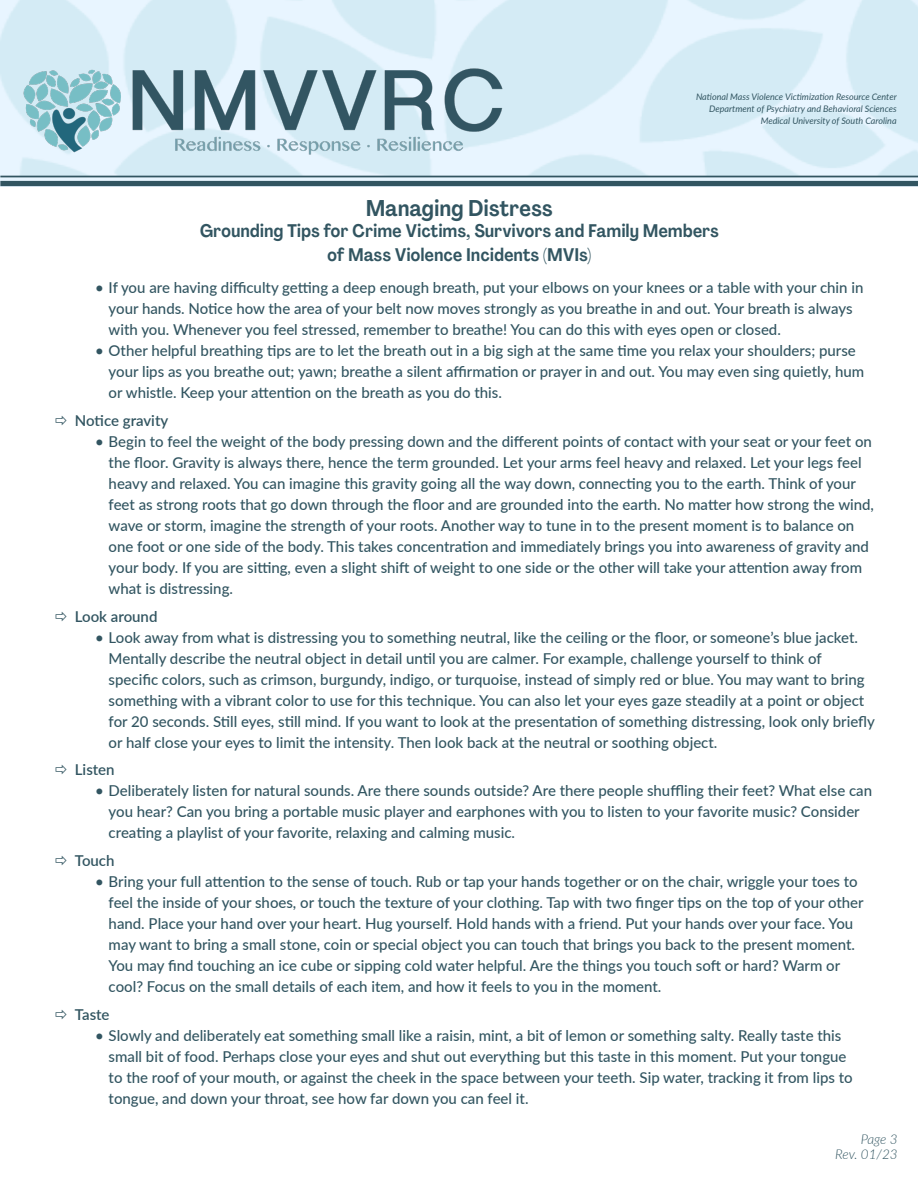
<style>
.page{position:relative;width:918px;height:1188px;background:#fff}
.page>*{position:absolute;margin:0;border:0;box-sizing:border-box;transform-origin:0 0}
.Tip_Sheet_Title{font:700 22.5px "Agrandir Text";letter-spacing:-.01em;color:#325561;scale:.96 1}
.Tip_Sheet_Title-2{font:700 18px/24px "Agrandir Text";letter-spacing:-.01em;color:#325561;text-align:center;scale:.96 1}
.t1{font:500 15px/21px "Lato";color:#325561}
.t2{font:600 15px "Lato";color:#325561}
.Tip_Sheet_Body_Copy{font:italic 300 13.5px "Lato";letter-spacing:-.005em;color:#325561}
.t3{font:italic 9px "Lato";color:#325561}
</style>
<div class="page">
<div style="left:0;top:0;width:918px;height:186px;background:linear-gradient(to right,#deecf6,#deecf6)"></div>
<img style="left:0;top:0;width:918px;height:176px">
<img style="left:19px;top:51px;width:497px;height:109px">
<hr style="left:0;top:176px;width:918px;height:1px;background:#325561">
<div style="left:0;top:181px;width:918px;height:5px;background:#325561"></div>
<p class="t3" style="left:696px;top:90px;width:202px">National Mass Violence Victimization Resource Center</p>
<p class="t3" style="left:709px;top:102px;width:189px">Department of Psychiatry and Behavioral Sciences</p>
<p class="t3" style="left:761px;top:114px;width:137px">Medical University of South Carolina</p>
<p class="Tip_Sheet_Title" style="left:366px;top:194px;width:197px">Managing Distress</p>
<p class="Tip_Sheet_Title-2" style="left:200px;top:219px;width:542px">Grounding Tips for Crime Victims, Survivors and Family Members of Mass Violence Incidents (MVIs)</p>
<p class="t1" style="left:109px;top:277px;width:756px;text-indent:-14px">• If you are having difficulty getting a deep enough breath, put your elbows on your knees or a table with your chin in your hands. Notice how the area of your belt now moves strongly as you breathe in and out. Your breath is always with you. Whenever you feel stressed, remember to breathe! You can do this with eyes open or closed.</p>
<p class="t1" style="left:109px;top:340px;width:757px;text-indent:-14px">• Other helpful breathing tips are to let the breath out in a big sigh at the same time you relax your shoulders; purse your lips as you breathe out; yawn; breathe a silent affirmation or prayer in and out. You may even sing quietly, hum or whistle. Keep your attention on the breath as you do this.</p>
<p class="t2" style="left:75px;top:410px;width:95px">Notice gravity</p>
<p class="t1" style="left:109px;top:430px;width:767px;text-indent:-14px">• Begin to feel the weight of the body pressing down and the different points of contact with your seat or your feet on the floor. Gravity is always there, hence the term grounded. Let your arms feel heavy and relaxed. Let your legs feel heavy and relaxed. You can imagine this gravity going all the way down, connecting you to the earth. Think of your feet as strong roots that go down through the floor and are grounded into the earth. No matter how strong the wind, wave or storm, imagine the strength of your roots. Another way to tune in to the present moment is to balance on one foot or one side of the body. This takes concentration and immediately brings you into awareness of gravity and your body. If you are sitting, even a slight shift of weight to one side or the other will take your attention away from what is distressing.</p>
<p class="t2" style="left:75px;top:605px;width:84px">Look around</p>
<p class="t1" style="left:109px;top:626px;width:768px;text-indent:-14px">• Look away from what is distressing you to something neutral, like the ceiling or the floor, or someone’s blue jacket.<br>Mentally describe the neutral object in detail until you are calmer. For example, challenge yourself to think of specific colors, such as crimson, burgundy, indigo, or turquoise, instead of simply red or blue. You may want to bring something with a vibrant color to use for this technique. You can also let your eyes gaze steadily at a point or object for 20 seconds. Still eyes, still mind. If you want to look at the presentation of something distressing, look only briefly or half close your eyes to limit the intensity. Then look back at the neutral or soothing object.</p>
<p class="t2" style="left:75px;top:759px;width:41px">Listen</p>
<p class="t1" style="left:109px;top:780px;width:765px;text-indent:-14px">• Deliberately listen for natural sounds. Are there sounds outside? Are there people shuffling their feet? What else can you hear? Can you bring a portable music player and earphones with you to listen to your favorite music? Consider creating a playlist of your favorite, relaxing and calming music.</p>
<p class="t2" style="left:75px;top:850px;width:41px">Touch</p>
<p class="t1" style="left:109px;top:871px;width:757px;text-indent:-14px">• Bring your full attention to the sense of touch. Rub or tap your hands together or on the chair, wriggle your toes to feel the inside of your shoes, or touch the texture of your clothing. Tap with two finger tips on the top of your other hand. Place your hand over your heart. Hug yourself. Hold hands with a friend. Put your hands over your face. You may want to bring a small stone, coin or special object you can touch that brings you back to the present moment.<br>You may find touching an ice cube or sipping cold water helpful. Are the things you touch soft or hard? Warm or cool? Focus on the small details of each item, and how it feels to you in the moment.</p>
<p class="t2" style="left:75px;top:1004px;width:36px">Taste</p>
<p class="t1" style="left:109px;top:1024px;width:746px;text-indent:-14px">• Slowly and deliberately eat something small like a raisin, mint, a bit of lemon or something salty. Really taste this small bit of food. Perhaps close your eyes and shut out everything but this taste in this moment. Put your tongue to the roof of your mouth, or against the cheek in the space between your teeth. Sip water, tracking it from lips to tongue, and down your throat, see how far down you can feel it.</p>
<p class="Tip_Sheet_Body_Copy" style="left:861px;top:1130px;width:39px">Page 3</p>
<p class="Tip_Sheet_Body_Copy" style="left:835px;top:1145px;width:64px">Rev. 01/23</p>
</div>
